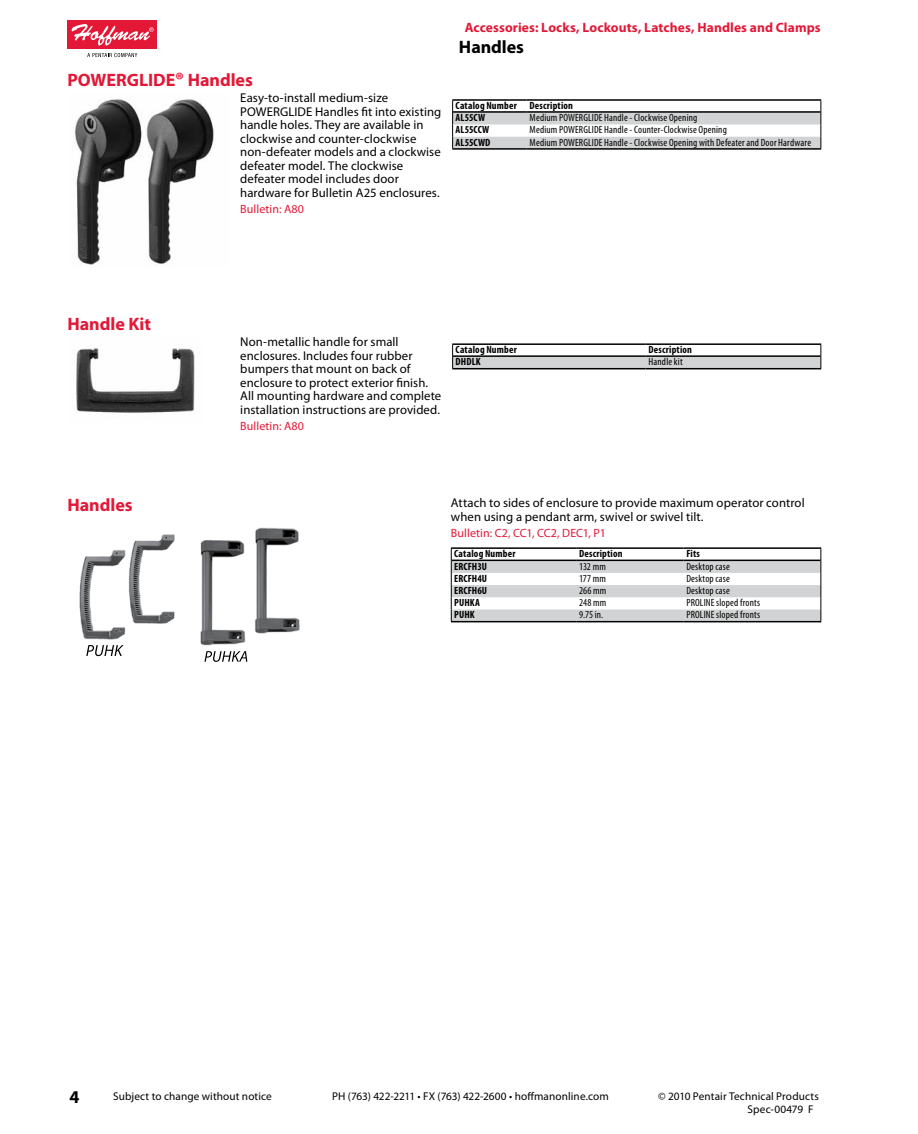
<style>
.page{position:relative;width:918px;height:1134px;background:#fff}
.page>*{position:absolute;margin:0;border:0;box-sizing:border-box;transform-origin:0 0}
.t1{font:700 18px "Myriad Pro";letter-spacing:-.005em;color:#e31837}
.t2{font:700 18px "Myriad Pro";letter-spacing:-.005em;color:#000}
.t3{font:700 13.5px "Myriad Pro";letter-spacing:.01em;color:#e31837}
.t4{font:12.75px/13.5px "Myriad Pro";letter-spacing:.005em;color:#000}
.t5{font:12px "Myriad Pro";letter-spacing:.005em;color:#e31837}
.t6{font:11.25px "Myriad Pro";letter-spacing:.01em;color:#000}
.t7{font:condensed 10.5px "Myriad Pro";letter-spacing:.015em;color:#000}
.t8{font:700 condensed 10.5px/12.3px "Myriad Pro";letter-spacing:.02em;color:#000}
.s1{font-size:19.5px}
</style>
<div class="page">
<div style="left:68px;top:21px;width:89px;height:28px;background:#e31837"></div>
<svg style="left:72px;top:24px;width:82px;height:22px"></svg>
<svg style="left:87px;top:53px;width:50px;height:4px"></svg>
<img style="left:75px;top:99px;width:139px;height:166px">
<hr style="left:452px;top:99px;width:75px;height:2px;background:#000">
<hr style="left:527px;top:99px;width:294px;height:2px;background:#000">
<hr style="left:452px;top:148px;width:75px;height:2px;background:#000">
<hr style="left:527px;top:148px;width:294px;height:2px;background:#000">
<svg style="left:452px;top:100px;width:369px;height:49px"></svg>
<img style="left:76px;top:348px;width:119px;height:65px">
<hr style="left:452px;top:343px;width:194px;height:2px;background:#000">
<hr style="left:646px;top:343px;width:175px;height:2px;background:#000">
<svg style="left:452px;top:344px;width:369px;height:25px"></svg>
<img style="left:79px;top:534px;width:96px;height:123px">
<svg style="left:86px;top:645px;width:38px;height:11px"></svg>
<img style="left:200px;top:527px;width:100px;height:119px">
<svg style="left:204px;top:651px;width:43px;height:11px"></svg>
<hr style="left:451px;top:547px;width:125px;height:2px;background:#000">
<hr style="left:576px;top:547px;width:107px;height:2px;background:#000">
<hr style="left:683px;top:547px;width:138px;height:2px;background:#000">
<svg style="left:451px;top:548px;width:370px;height:74px"></svg>
<h1 class="t1" style="left:68px;top:68px;width:187px">POWERGLIDE<span class="s1">®</span> Handles</h1>
<p class="t4" style="left:240px;top:91px;width:203px">Easy-to-install medium-size POWERGLIDE Handles fit into existing handle holes. They are available in clockwise and counter-clockwise non-defeater models and a clockwise defeater model. The clockwise defeater model includes door hardware for Bulletin A25 enclosures.</p>
<p class="t5" style="left:240px;top:202px;width:65px">Bulletin: A80</p>
<p class="t3" style="left:465px;top:19px;width:357px">Accessories: Locks, Lockouts, Latches, Handles and Clamps</p>
<h1 class="t2" style="left:459px;top:36px;width:67px">Handles</h1>
<p class="t8" style="left:456px;top:99px;width:119px">Catalog Number Description<br>AL55CW</p>
<p class="t7" style="left:530px;top:111px;width:169px">Medium POWERGLIDE Handle - Clockwise Opening</p>
<p class="t8" style="left:456px;top:124px;width:35px">AL55CCW</p>
<p class="t7" style="left:530px;top:124px;width:199px">Medium POWERGLIDE Handle - Counter-Clockwise Opening</p>
<p class="t8" style="left:456px;top:136px;width:36px">AL55CWD</p>
<p class="t7" style="left:530px;top:136px;width:283px">Medium POWERGLIDE Handle - Clockwise Opening with Defeater and Door Hardware</p>
<h1 class="t1" style="left:68px;top:312px;width:85px">Handle Kit</h1>
<p class="t4" style="left:240px;top:335px;width:203px">Non-metallic handle for small enclosures. Includes four rubber bumpers that mount on back of enclosure to protect exterior finish.<br>All mounting hardware and complete installation instructions are provided.</p>
<p class="t5" style="left:240px;top:419px;width:65px">Bulletin: A80</p>
<p class="t8" style="left:456px;top:343px;width:63px">Catalog Number</p>
<p class="t8" style="left:649px;top:343px;width:45px">Description</p>
<p class="t8" style="left:456px;top:356px;width:26px">DHDLK</p>
<p class="t7" style="left:649px;top:356px;width:36px">Handle kit</p>
<h1 class="t1" style="left:68px;top:493px;width:67px">Handles</h1>
<p class="t4" style="left:451px;top:496px;width:355px">Attach to sides of enclosure to provide maximum operator control when using a pendant arm, swivel or swivel tilt.</p>
<p class="t5" style="left:451px;top:526px;width:156px">Bulletin: C2, CC1, CC2, DEC1, P1</p>
<p class="t8" style="left:454px;top:547px;width:63px">Catalog Number</p>
<p class="t8" style="left:579px;top:547px;width:45px">Description</p>
<p class="t8" style="left:686px;top:547px;width:15px">Fits</p>
<p class="t8" style="left:454px;top:560px;width:34px">ERCFH3U</p>
<p class="t7" style="left:579px;top:560px;width:28px">132 mm</p>
<p class="t7" style="left:686px;top:560px;width:45px">Desktop case</p>
<p class="t8" style="left:454px;top:572px;width:34px">ERCFH4U</p>
<p class="t7" style="left:579px;top:572px;width:28px">177 mm</p>
<p class="t7" style="left:686px;top:572px;width:45px">Desktop case</p>
<p class="t8" style="left:454px;top:584px;width:34px">ERCFH6U</p>
<p class="t7" style="left:579px;top:584px;width:29px">266 mm</p>
<p class="t7" style="left:686px;top:584px;width:45px">Desktop case</p>
<p class="t8" style="left:454px;top:596px;width:27px">PUHKA</p>
<p class="t7" style="left:579px;top:596px;width:29px">248 mm</p>
<p class="t7" style="left:686px;top:596px;width:75px">PROLINE sloped fronts</p>
<p class="t8" style="left:454px;top:609px;width:22px">PUHK</p>
<p class="t7" style="left:579px;top:609px;width:26px">9.75 in.</p>
<p class="t7" style="left:686px;top:609px;width:75px">PROLINE sloped fronts</p>
<h1 class="t2" style="left:69px;top:1086px;width:11px">4</h1>
<p class="t6" style="left:113px;top:1089px;width:160px">Subject to change without notice</p>
<p class="t6" style="left:332px;top:1089px;width:278px">PH (763) 422-2211 • FX (763) 422-2600 • hoffmanonline.com</p>
<p class="t6" style="left:658px;top:1089px;width:162px">© 2010 Pentair Technical Products</p>
<p class="t6" style="left:748px;top:1102px;width:68px">Spec-00479 F</p>
</div>
